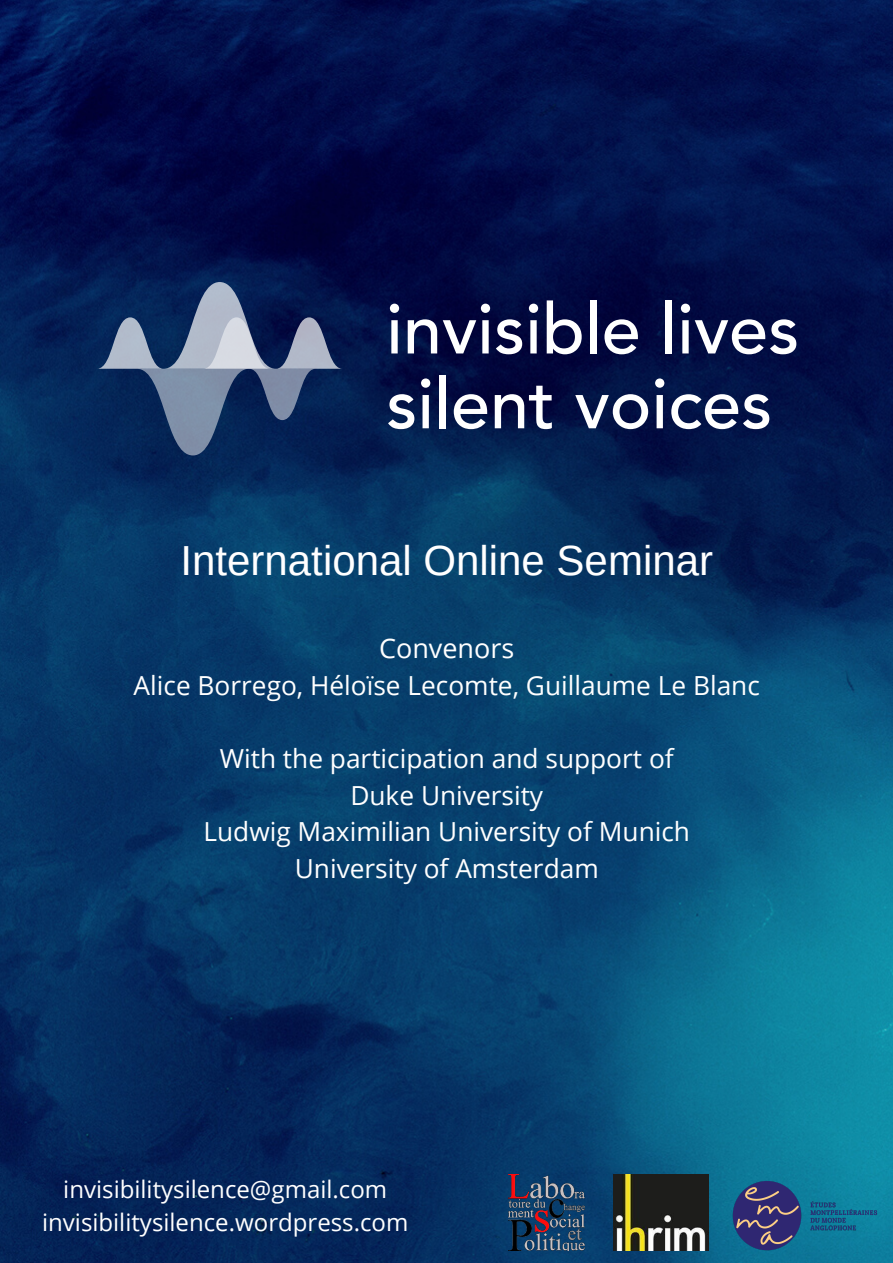
<style>
.page{position:relative;width:893px;height:1263px;background:#fff}
.page>*{position:absolute;margin:0;border:0;box-sizing:border-box;transform-origin:0 0}
.t1{font:42px "Arimo";color:#fff}
.t2{font:27px "Open Sans";color:#fff}
.t3{font:26.25px "Open Sans";color:#fff}
.t4{font:24px "Open Sans";color:#fff}
</style>
<div class="page">
<img style="left:0;top:0;width:893px;height:1263px">
<img style="left:508px;top:1175px;width:76px;height:75px">
<img style="left:613px;top:1175px;width:95px;height:75px">
<svg style="left:390px;top:304px;width:9px;height:49px"></svg>
<svg style="left:408px;top:319px;width:29px;height:34px"></svg>
<svg style="left:443px;top:304px;width:47px;height:49px"></svg>
<svg style="left:496px;top:319px;width:26px;height:35px"></svg>
<svg style="left:529px;top:304px;width:9px;height:49px"></svg>
<svg style="left:547px;top:300px;width:34px;height:54px"></svg>
<div style="left:590px;top:300px;width:6px;height:53px;background:#fff"></div>
<svg style="left:604px;top:319px;width:34px;height:35px"></svg>
<div style="left:665px;top:300px;width:7px;height:53px;background:#fff"></div>
<svg style="left:681px;top:304px;width:115px;height:50px"></svg>
<svg style="left:388px;top:394px;width:26px;height:35px"></svg>
<svg style="left:421px;top:378px;width:9px;height:50px"></svg>
<div style="left:439px;top:375px;width:7px;height:53px;background:#fff"></div>
<svg style="left:454px;top:394px;width:33px;height:35px"></svg>
<svg style="left:495px;top:386px;width:57px;height:43px"></svg>
<svg style="left:575px;top:394px;width:73px;height:35px"></svg>
<svg style="left:655px;top:378px;width:9px;height:50px"></svg>
<svg style="left:671px;top:394px;width:98px;height:35px"></svg>
<svg style="left:97px;top:282px;width:245px;height:173px;background:#3a5078"></svg>
<img style="left:722px;top:1175px;width:164px;height:82px">
<p class="t1" style="left:180px;top:537px;width:534px">International Online Seminar</p>
<p class="t2" style="left:379px;top:629px;width:137px">Convenors</p>
<p class="t3" style="left:134px;top:667px;width:628px">Alice Borrego, Héloïse Lecomte, Guillaume Le Blanc</p>
<p class="t3" style="left:220px;top:740px;width:455px">With the participation and support of</p>
<p class="t3" style="left:350px;top:777px;width:194px">Duke University</p>
<p class="t3" style="left:203px;top:813px;width:488px">Ludwig Maximilian University of Munich</p>
<p class="t3" style="left:295px;top:850px;width:305px">University of Amsterdam</p>
<p class="t4" style="left:63px;top:1172px;width:325px">invisibilitysilence@gmail.com</p>
<p class="t4" style="left:42px;top:1205px;width:368px">invisibilitysilence.wordpress.com</p>
</div>
